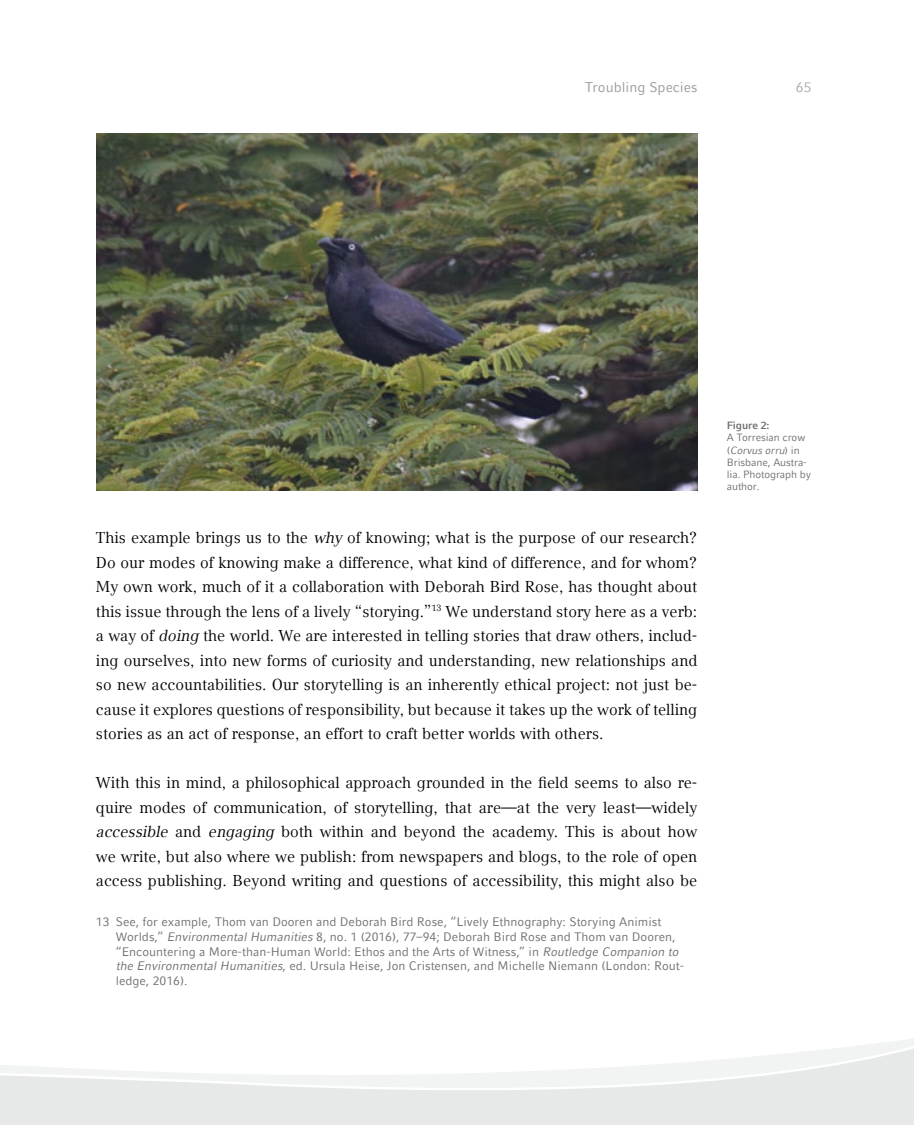
<style>
.page{position:relative;width:914px;height:1125px;background:#fff}
.page>*{position:absolute;margin:0;border:0;box-sizing:border-box;transform-origin:0 0}
.t1{font:15.75px/24.5px "LMU Compatil Text";color:#000;text-align:justify}
.t2{font:14px "LMU Compatil Fact";color:#9a9b9b}
.t3{font:14px "LMU Compatil Fact";color:#acadad}
.t4{font:12.25px/14.7px "LMU Compatil Fact";color:#6f6f6e}
.t5{font:10.5px/12.2px "LMU Compatil Fact";letter-spacing:-.01em;color:#6f6f6e}
.t6{font:700 10.5px "LMU Compatil Fact";letter-spacing:-.01em;color:#6f6f6e}
.s1{font-style:italic}
</style>
<div class="page">
<svg style="left:0;top:1039px;width:913px;height:86px;fill:#e7e8e8"></svg>
<img style="left:96px;top:134px;width:601px;height:356px">
<p class="t2" style="left:584px;top:79px;width:114px">Troubling Species</p>
<p class="t3" style="left:795px;top:79px;width:17px">65</p>
<p class="t1" style="left:96px;top:525px;width:603px">This example brings us to the <span class="s1">why</span> of knowing; what is the purpose of our research?<br>Do our modes of knowing make a difference, what kind of difference, and for whom?<br>My own work, much of it a collaboration with Deborah Bird Rose, has thought about this issue through the lens of a lively “storying.”<sup>13</sup> We understand story here as a verb: a way of <span class="s1">doing</span> the world. We are interested in telling stories that draw others, includ&shy;ing ourselves, into new forms of curiosity and understanding, new relationships and so new accountabilities. Our storytelling is an inherently ethical project: not just be&shy;cause it explores questions of responsibility, but because it takes up the work of telling stories as an act of response, an effort to craft better worlds with others.</p>
<p class="t1" style="left:96px;top:770px;width:602px">With this in mind, a philosophical approach grounded in the field seems to also re&shy;quire modes of communication, of storytelling, that are—at the very least—widely <span class="s1">accessible</span> and <span class="s1">engaging</span> both within and beyond the academy. This is about how we write, but also where we publish: from newspapers and blogs, to the role of open access publishing. Beyond writing and questions of accessibility, this might also be</p>
<p class="t4" style="left:116px;top:914px;width:569px;text-indent:-20px">13 See, for example, Thom van Dooren and Deborah Bird Rose, “Lively Ethnography: Storying Animist Worlds,” <span class="s1">Environmental Humanities</span> 8, no. 1 (2016), 77–94; Deborah Bird Rose and Thom van Dooren, “Encountering a More-than-Human World: Ethos and the Arts of Witness,” in <span class="s1">Routledge Companion to the Environmental Humanities</span>, ed. Ursula Heise, Jon Cristensen, and Michelle Niemann (London: Rout&shy;ledge, 2016).</p>
<p class="t6" style="left:726px;top:419px;width:44px">Figure 2:</p>
<p class="t5" style="left:726px;top:431px;width:86px">A Torresian crow (<span class="s1">Corvus orru</span>) in<br>Brisbane, Austra&shy;lia. Photograph by author.</p>
</div>
